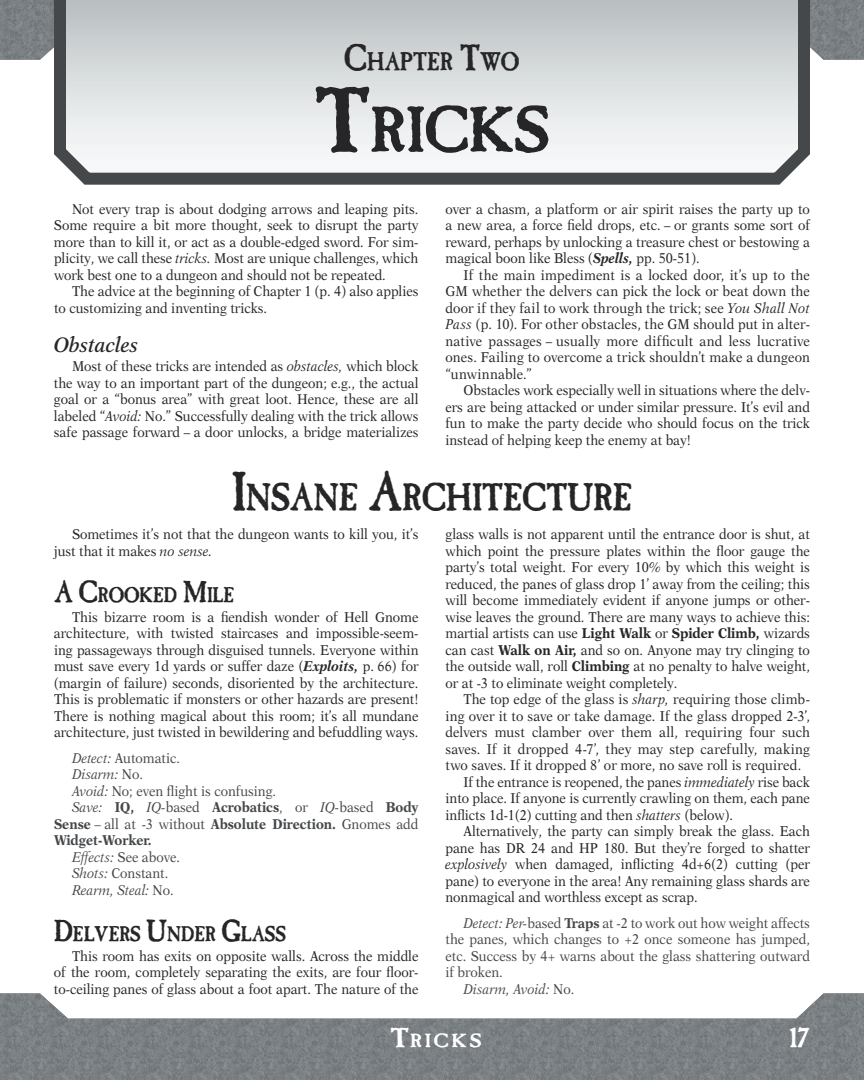
<style>
.page{position:relative;width:864px;height:1080px;background:#fff}
.page>*{position:absolute;margin:0;border:0;box-sizing:border-box;transform-origin:0 0}
.t1{font:63px "Caslon Antique Bold";color:#262527}
.t2{font:37.8px "Caslon Antique Bold";color:#262527;scale:.9 1}
.t3{font:27px "Caslon Antique Bold";color:#fff;scale:1.11 1}
.t4{font:25.2px "Caslon Antique Bold";color:#262527;scale:.9 1}
.t5{font:21px "Caslon Antique Bold";color:#262527;scale:.9 1}
.t6{font:italic 600 21px "New Aster";color:#262527;scale:.9 1}
.t7{font:18.9px "Caslon Antique Bold";letter-spacing:.14em;color:#fff;scale:1.11 1}
.t8{font:14.25px/16.5px "New Aster";color:#262527;text-align:justify;scale:.9 1}
.t9{font:14.25px "New Aster";color:#45484a;scale:.9 1}
.t10{font:700 14.25px "New Aster";color:#45484a;scale:.9 1}
.t11{font:italic 14.25px "New Aster";color:#45484a;scale:.9 1}
.s1{font-size:36px}
.s2{font-size:90px}
.s3{font-style:italic}
.s4{font-weight:700;font-style:italic}
.s5{font-size:54px}
.s6{font-size:30px}
.s7{font-style:normal}
.s8{font-weight:400;font-style:italic}
.s9{font-weight:400}
.s10{font-weight:700}
.s11{font-size:27px}
</style>
<div class="page">
<img style="left:0;top:0;width:864px;height:60px">
<svg style="left:0;top:994px;width:864px;height:86px;fill:#7d8286"></svg>
<svg style="left:48px;top:0;width:768px;height:185px"></svg>
<h3 class="t4" style="left:344px;top:46px;width:196px"><span class="s1">C</span>HAPTER <span class="s1">T</span>WO</h3>
<h1 class="t1" style="left:315px;top:92px;width:236px"><span class="s2">T</span>RICKS</h1>
<p class="t8" style="left:54px;top:200px;width:407px;text-indent:18px">Not every trap is about dodging arrows and leaping pits.<br>Some require a bit more thought, seek to disrupt the party more than to kill it, or act as a double-edged sword. For sim&shy;plicity, we call these <span class="s3">tricks.</span> Most are unique challenges, which work best one to a dungeon and should not be repeated.</p>
<p class="t8" style="left:54px;top:283px;width:407px;text-indent:18px">The advice at the beginning of Chapter 1 (p. 4) also applies to customizing and inventing tricks.</p>
<h3 class="t6" style="left:54px;top:332px;width:96px">Obstacles</h3>
<p class="t8" style="left:54px;top:358px;width:407px;text-indent:18px">Most of these tricks are intended as <span class="s3">obstacles,</span> which block the way to an important part of the dungeon; e.g., the actual goal or a “bonus area” with great loot. Hence, these are all labeled “<span class="s3">Avoid:</span> No.” Successfully dealing with the trick allows safe passage forward – a door unlocks, a bridge materializes</p>
<p class="t8" style="left:445px;top:200px;width:407px">over a chasm, a platform or air spirit raises the party up to a new area, a force field drops, etc. – or grants some sort of reward, perhaps by unlocking a treasure chest or bestowing a magical boon like Bless (<span class="s4">Spells,</span> pp. 50-51).</p>
<p class="t8" style="left:445px;top:267px;width:407px;text-indent:18px">If the main impediment is a locked door, it’s up to the GM whether the delvers can pick the lock or beat down the door if they fail to work through the trick; see <span class="s3">You Shall Not Pass</span> (p. 10). For other obstacles, the GM should put in alter&shy;native passages – usually more difficult and less lucrative ones. Failing to overcome a trick shouldn’t make a dungeon “unwinnable.”</p>
<p class="t8" style="left:446px;top:382px;width:407px;text-indent:18px">Obstacles work especially well in situations where the delv&shy;ers are being attacked or under similar pressure. It’s evil and fun to make the party decide who should focus on the trick instead of helping keep the enemy at bay!</p>
<h2 class="t2" style="left:232px;top:474px;width:446px"><span class="s5">I</span>NSANE <span class="s5">A</span>RCHITECTURE</h2>
<p class="t8" style="left:54px;top:526px;width:407px;text-indent:18px">Sometimes it’s not that the dungeon wants to kill you, it’s just that it makes <span class="s3">no sense.</span></p>
<h3 class="t5" style="left:54px;top:582px;width:202px"><span class="s6">A C</span>ROOKED <span class="s6">M</span>ILE</h3>
<p class="t8" style="left:54px;top:608px;width:407px;text-indent:18px">This bizarre room is a fiendish wonder of Hell Gnome architecture, with twisted staircases and impossible-seem&shy;ing passageways through disguised tunnels. Everyone within must save every 1d yards or suffer daze (<span class="s4">Exploits,</span> p. 66) for (margin of failure) seconds, disoriented by the architecture.<br>This is problematic if monsters or other hazards are present!<br>There is nothing magical about this room; it’s all mundane architecture, just twisted in bewildering and befuddling ways.</p>
<p class="t9" style="left:72px;top:749px;width:122px"><span class="s3">Detect:</span> Automatic.</p>
<p class="t11" style="left:72px;top:766px;width:80px">Disarm: <span class="s7">No.</span></p>
<p class="t9" style="left:72px;top:782px;width:228px"><span class="s3">Avoid:</span> No; even flight is confusing.</p>
<p class="t10" style="left:72px;top:799px;width:387px"><span class="s8">Save:</span> IQ, <span class="s8">IQ-</span><span class="s9">based</span> Acrobatics<span class="s9">, or</span> <span class="s8">IQ-</span><span class="s9">based</span> Body</p>
<p class="t9" style="left:54px;top:815px;width:406px"><span class="s10">Sense</span> – all at -3 without <span class="s10">Absolute Direction.</span> Gnomes add</p>
<p class="t10" style="left:54px;top:832px;width:110px">Widget-Worker.</p>
<p class="t9" style="left:72px;top:848px;width:122px"><span class="s3">Effects:</span> See above.</p>
<p class="t9" style="left:72px;top:865px;width:108px"><span class="s3">Shots:</span> Constant.</p>
<p class="t11" style="left:72px;top:881px;width:115px">Rearm, Steal: <span class="s7">No.</span></p>
<h3 class="t5" style="left:54px;top:921px;width:259px"><span class="s6">D</span>ELVERS <span class="s6">U</span>NDER <span class="s6">G</span>LASS</h3>
<p class="t8" style="left:54px;top:947px;width:407px;text-indent:18px">This room has exits on opposite walls. Across the middle of the room, completely separating the exits, are four floor&shy;to-ceiling panes of glass about a foot apart. The nature of the</p>
<p class="t8" style="left:445px;top:526px;width:407px">glass walls is not apparent until the entrance door is shut, at which point the pressure plates within the floor gauge the party’s total weight. For every 10% by which this weight is reduced, the panes of glass drop 1’ away from the ceiling; this will become immediately evident if anyone jumps or other&shy;wise leaves the ground. There are many ways to achieve this: martial artists can use <span class="s10">Light Walk</span> or <span class="s10">Spider Climb,</span> wizards can cast <span class="s10">Walk on Air,</span> and so on. Anyone may try clinging to the outside wall, roll <span class="s10">Climbing</span> at no penalty to halve weight, or at -3 to eliminate weight completely.</p>
<p class="t8" style="left:464px;top:691px;width:386px">The top edge of the glass is <span class="s3">sharp,</span> requiring those climb-</p>
<p class="t8" style="left:446px;top:707px;width:406px">ing over it to save or take damage. If the glass dropped 2-3’,</p>
<p class="t8" style="left:446px;top:724px;width:406px">delvers must clamber over them all, requiring four such</p>
<p class="t8" style="left:446px;top:740px;width:406px">saves. If it dropped 4-7’, they may step carefully, making</p>
<p class="t8" style="left:446px;top:757px;width:397px">two saves. If it dropped 8’ or more, no save roll is required.</p>
<p class="t8" style="left:464px;top:773px;width:387px">If the entrance is reopened, the panes <span class="s3">immediately</span> rise back</p>
<p class="t8" style="left:446px;top:790px;width:407px">into place. If anyone is currently crawling on them, each pane</p>
<p class="t8" style="left:446px;top:806px;width:321px">inflicts 1d-1(2) cutting and then <span class="s3">shatters</span> (below).</p>
<p class="t8" style="left:464px;top:823px;width:387px">Alternatively, the party can simply break the glass. Each</p>
<p class="t8" style="left:446px;top:839px;width:407px">pane has DR 24 and HP 180. But they’re forged to shatter</p>
<p class="t8" style="left:446px;top:856px;width:407px"><span class="s3">explosively</span> when damaged, inflicting 4d+6(2) cutting (per</p>
<p class="t8" style="left:446px;top:872px;width:407px">pane) to everyone in the area! Any remaining glass shards are</p>
<p class="t8" style="left:446px;top:889px;width:282px">nonmagical and worthless except as scrap.</p>
<p class="t9" style="left:464px;top:914px;width:386px"><span class="s3">Detect: Per-</span>based <span class="s10">Traps</span> at -2 to work out how weight affects</p>
<p class="t9" style="left:446px;top:931px;width:406px">the panes, which changes to +2 once someone has jumped,</p>
<p class="t9" style="left:446px;top:947px;width:407px">etc. Success by 4+ warns about the glass shattering outward</p>
<p class="t9" style="left:446px;top:964px;width:65px">if broken.</p>
<p class="t11" style="left:464px;top:980px;width:125px">Disarm, Avoid: <span class="s7">No.</span></p>
<h3 class="t7" style="left:390px;top:1029px;width:83px"><span class="s11">T</span>RICKS</h3>
<h3 class="t3" style="left:789px;top:1021px;width:20px">17</h3>
</div>
